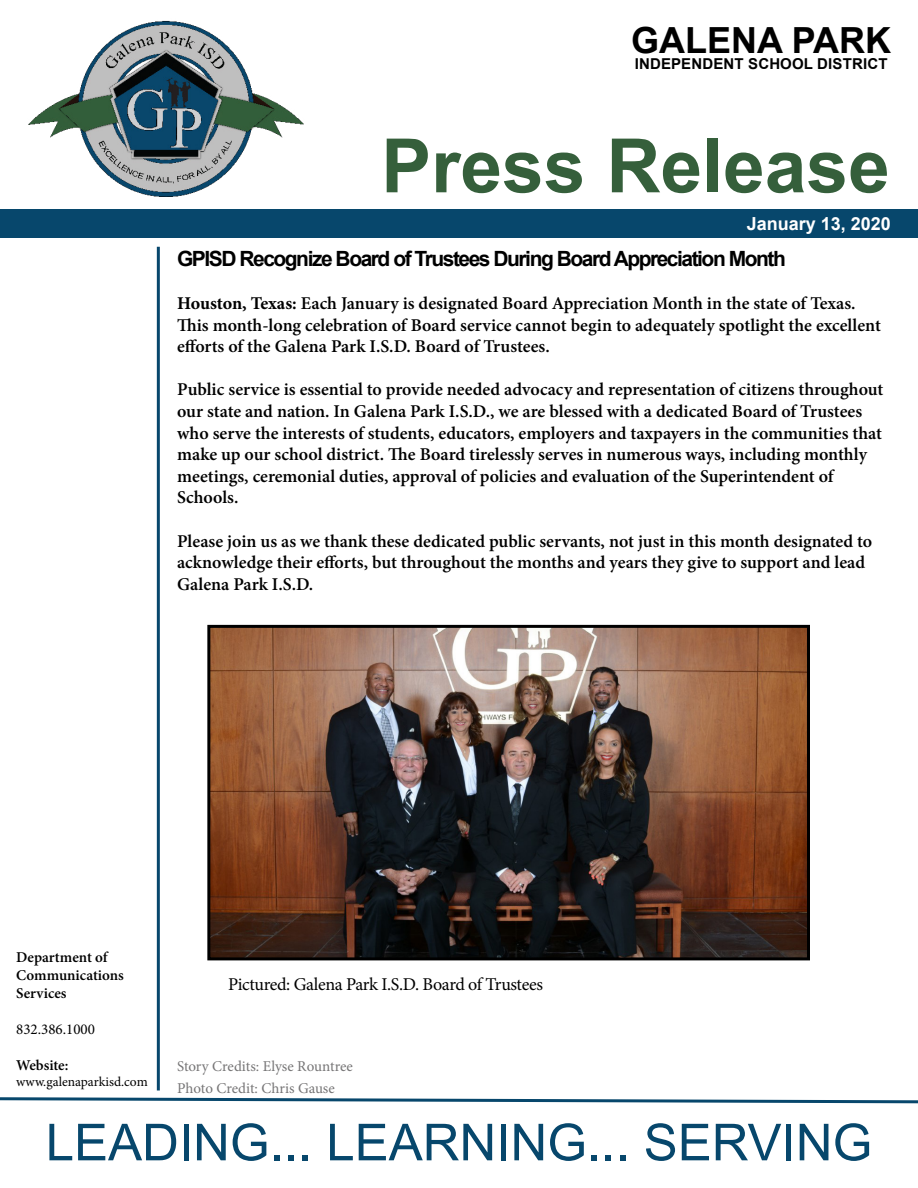
<style>
.page{position:relative;width:918px;height:1188px;background:#fff}
.page>*{position:absolute;margin:0;border:0;box-sizing:border-box;transform-origin:0 0}
.t1{font:700 75px "Arial";color:#355f3b}
.t2{font:51px "Arial";color:#07476c}
.t3{font:700 36px "Arial";color:#000}
.t4{font:700 21px "Arial";letter-spacing:-.07em;color:#000}
.t5{font:600 18px/21.6px "Minion Pro";color:#000}
.t6{font:18px "Minion Pro";letter-spacing:-.025em;color:#000}
.t7{font:700 18px "Arial";color:#fff}
.t8{font:15px/21.6px "Minion Pro";color:#767576}
.t9{font:600 15px/18px "Minion Pro";color:#000}
.t10{font:700 15px "Arial";letter-spacing:.01em;color:#000}
.t11{font:15px "Minion Pro";color:#000}
.t12{font:13.5px "Minion Pro";color:#000}
.s1{font-weight:700}
</style>
<div class="page">
<div style="left:0;top:209px;width:918px;height:28px;background:#07476c"></div>
<hr style="left:157px;top:247px;width:3px;height:843px;background:#07476c">
<svg style="left:0;top:1097px;width:918px;height:7px"></svg>
<img style="left:28px;top:20px;width:276px;height:177px">
<img style="left:211px;top:629px;width:595px;height:327px">
<div style="left:207px;top:625px;width:603px;height:335px;border:3px solid #000"></div>
<h3 class="t3" style="left:631px;top:15px;width:261px">GALENA PARK</h3>
<p class="t10" style="left:635px;top:53px;width:254px">INDEPENDENT SCHOOL DISTRICT</p>
<h1 class="t1" style="left:381px;top:113px;width:510px">Press Release</h1>
<p class="t7" style="left:747px;top:211px;width:146px">January 13, 2020</p>
<p class="t4" style="left:177px;top:244px;width:610px">GPISD Recognize Board of Trustees During Board Appreciation Month</p>
<p class="t5" style="left:177px;top:292px;width:705px"><span class="s1">Houston, Texas:</span> Each January is designated Board Appreciation Month in the state of Texas.<br>This month-long celebration of Board service cannot begin to adequately spotlight the excellent efforts of the Galena Park I.S.D. Board of Trustees.</p>
<p class="t5" style="left:177px;top:379px;width:708px">Public service is essential to provide needed advocacy and representation of citizens throughout our state and nation. In Galena Park I.S.D., we are blessed with a dedicated Board of Trustees who serve the interests of students, educators, employers and taxpayers in the communities that make up our school district. The Board tirelessly serves in numerous ways, including monthly meetings, ceremonial duties, approval of policies and evaluation of the Superintendent of Schools.</p>
<p class="t5" style="left:177px;top:530px;width:697px">Please join us as we thank these dedicated public servants, not just in this month designated to acknowledge their efforts, but throughout the months and years they give to support and lead<br>Galena Park I.S.D.</p>
<p class="t9" style="left:16px;top:948px;width:109px">Department of<br>Communications<br>Services</p>
<p class="t11" style="left:16px;top:1019px;width:80px">832.386.1000</p>
<p class="t9" style="left:16px;top:1056px;width:54px">Website:</p>
<p class="t12" style="left:16px;top:1073px;width:133px">www.galenaparkisd.com</p>
<h2 class="t2" style="left:46px;top:1107px;width:828px">LEADING... LEARNING... SERVING</h2>
<p class="t6" style="left:228px;top:973px;width:316px">Pictured: Galena Park I.S.D. Board of Trustees</p>
<p class="t8" style="left:177px;top:1056px;width:177px">Story Credits: Elyse Rountree<br>Photo Credit: Chris Gause</p>
</div>
